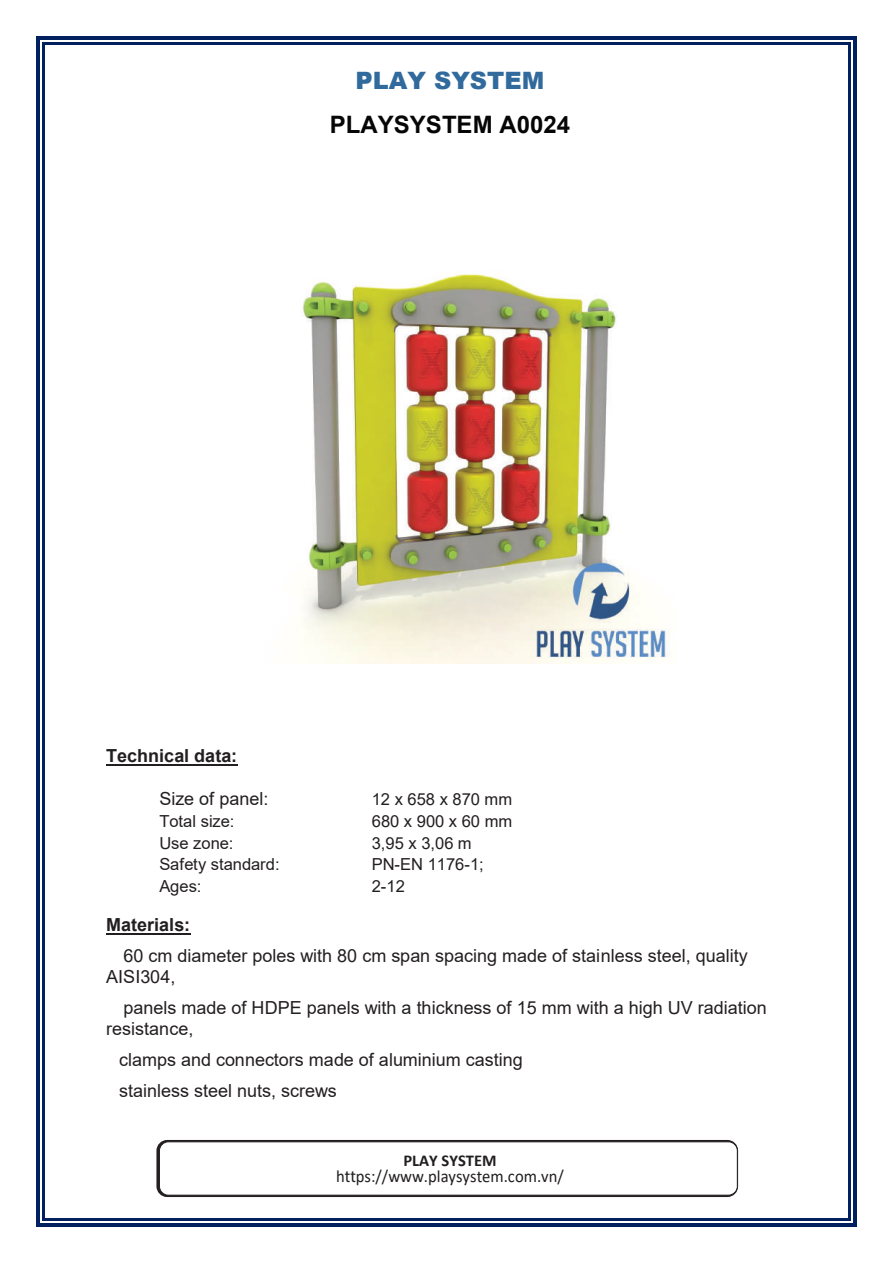
<style>
.page{position:relative;width:893px;height:1263px;background:#fff}
.page>*{position:absolute;margin:0;border:0;box-sizing:border-box;transform-origin:0 0}
.t1{font:700 24px "Arial";color:#050605}
.t2{font:900 24px "Arial";color:#316a9d}
.t3{font:18px/20.7px "Arial";color:#231f20}
.t4{font:700 18px "Arial";color:#231f20}
.t5{font:17.25px "Calibri";color:#211e1e;scale:.96 1}
.t6{font:16.5px "Arial";color:#231f20}
.t7{font:700 16.5px "Calibri";color:#211e1e}
.s1{font-family:"Myriad Pro"}
</style>
<div class="page">
<div style="left:156px;top:1140px;width:582px;height:57px;border:4px solid #231f20;border-radius:9px"></div>
<div style="left:159px;top:1142px;width:578px;height:53px;background:#fff;border-radius:9px"></div>
<div style="left:159px;top:1142px;width:579px;height:53px;border:1px solid #231f20;border-radius:9px"></div>
<hr style="left:106px;top:764px;width:131px;height:2px;background:#231f20">
<hr style="left:106px;top:933px;width:84px;height:2px;background:#231f20">
<svg style="left:36px;top:36px;width:9px;height:9px"></svg>
<hr style="left:45px;top:36px;width:803px;height:4px;background:#002060">
<hr style="left:45px;top:43px;width:803px;height:2px;background:#002060">
<svg style="left:848px;top:36px;width:9px;height:9px"></svg>
<hr style="left:36px;top:45px;width:4px;height:1173px;background:#002060">
<hr style="left:43px;top:45px;width:2px;height:1173px;background:#002060">
<hr style="left:853px;top:45px;width:4px;height:1173px;background:#002060">
<hr style="left:848px;top:45px;width:2px;height:1173px;background:#002060">
<svg style="left:36px;top:1218px;width:9px;height:9px"></svg>
<hr style="left:45px;top:1223px;width:803px;height:4px;background:#002060">
<hr style="left:45px;top:1218px;width:803px;height:2px;background:#002060">
<svg style="left:848px;top:1218px;width:9px;height:9px"></svg>
<img style="left:303px;top:274px;width:366px;height:389px">
<h1 class="t2" style="left:356px;top:63px;width:190px">PLAY SYSTEM</h1>
<h1 class="t1" style="left:330px;top:108px;width:242px">PLAYSYSTEM A0024</h1>
<p class="t4" style="left:106px;top:743px;width:132px">Technical data:</p>
<p class="t3" style="left:159px;top:788px;width:111px">Size of panel:</p>
<p class="t6" style="left:372px;top:788px;width:142px">12 x 658 x 870 mm</p>
<p class="t6" style="left:159px;top:810px;width:77px">Total size:</p>
<p class="t6" style="left:372px;top:810px;width:142px">680 x 900 x 60 mm</p>
<p class="t6" style="left:159px;top:831px;width:76px">Use zone:</p>
<p class="t6" style="left:372px;top:831px;width:102px">3,95 x 3,06 m</p>
<p class="t6" style="left:159px;top:853px;width:122px">Safety standard:</p>
<p class="t6" style="left:372px;top:853px;width:114px">PN-EN 1176-1;</p>
<p class="t6" style="left:159px;top:875px;width:44px">Ages:</p>
<p class="t6" style="left:372px;top:875px;width:35px">2-12</p>
<p class="t4" style="left:106px;top:912px;width:86px">Materials:</p>
<p class="t3" style="left:106px;top:945px;width:643px;text-indent:17px">60 cm diameter poles with 80 cm span spacing made of stainless steel, quality<br>AISI304,</p>
<p class="t3" style="left:106px;top:997px;width:662px;text-indent:17px">panels made of HDPE panels with a thickness of 15 mm with a high UV radiation resistance,</p>
<p class="t3" style="left:119px;top:1044px;width:405px;line-height:31.2px">clamps and connectors made of aluminium casting stainless steel nuts, screws</p>
<p class="t7" style="left:403px;top:1149px;width:95px">PLAY SYSTEM</p>
<p class="t5" style="left:336px;top:1164px;width:239px">h<span class="s1">tt</span>ps://www.playsystem.com.vn/</p>
</div>
